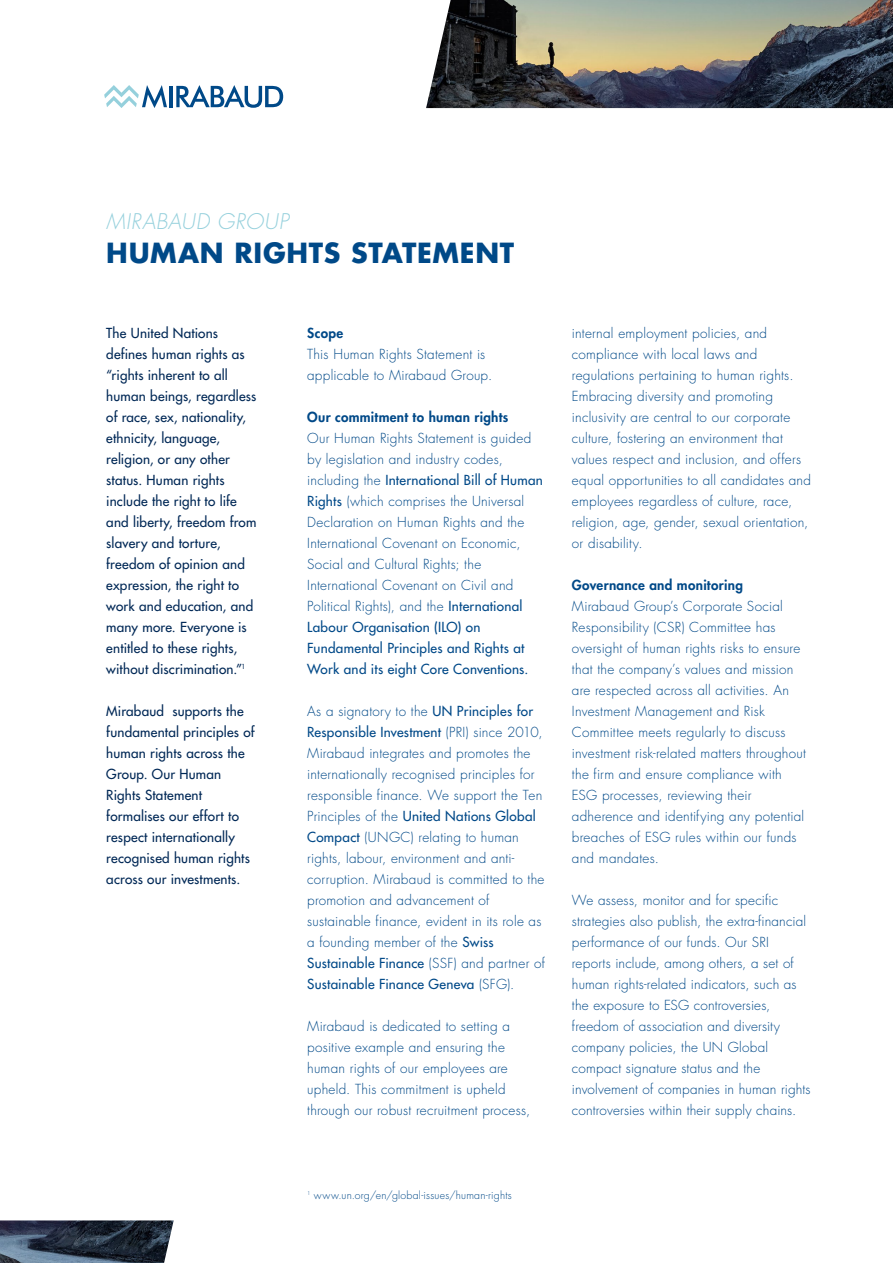
<style>
.page{position:relative;width:893px;height:1263px;background:#fff}
.page>*{position:absolute;margin:0;border:0;box-sizing:border-box;transform-origin:0 0}
.t1{font:700 27px "Futura Std";letter-spacing:.025em;color:#004988}
.t2{font:italic 300 21px "Futura Std";letter-spacing:.03em;color:#95d0dc}
.t3{font:300 13.5px/21px "Futura Std";letter-spacing:.015em;color:#004988}
.t4{font:500 13.5px/21px "Futura Std";letter-spacing:.015em;color:#002856}
.t5{font:800 13.5px "Futura Std";letter-spacing:.02em;color:#004988}
.t6{font:300 10.5px "Futura Std";letter-spacing:.02em;color:#004988}
.s1{font-weight:500}
</style>
<div class="page">
<img style="left:426px;top:0;width:467px;height:108px">
<img style="left:0;top:1220px;width:174px;height:43px">
<hr style="left:169px;top:86px;width:3px;height:21px;background:#004988">
<svg style="left:176px;top:85px;width:107px;height:23px"></svg>
<svg style="left:104px;top:85px;width:63px;height:23px"></svg>
<p class="t2" style="left:106px;top:208px;width:184px">MIRABAUD GROUP</p>
<p class="t1" style="left:106px;top:235px;width:409px">HUMAN RIGHTS STATEMENT</p>
<p class="t4" style="left:106px;top:322px;width:152px">The United Nations defines human rights as “rights inherent to all human beings, regardless of race, sex, nationality, ethnicity, language, religion, or any other status. Human rights include the right to life and liberty, freedom from slavery and torture, freedom of opinion and expression, the right to work and education, and many more. Everyone is entitled to these rights, without discrimination.”<sup>1</sup></p>
<p class="t4" style="left:106px;top:700px;width:150px">Mirabaud supports the fundamental principles of human rights across the<br>Group. Our Human<br>Rights Statement formalises our effort to respect internationally recognised human rights across our investments.</p>
<p class="t5" style="left:307px;top:324px;width:38px">Scope</p>
<p class="t3" style="left:307px;top:344px;width:186px">This Human Rights Statement is applicable to Mirabaud Group.</p>
<p class="t5" style="left:307px;top:408px;width:203px">Our commitment to human rights</p>
<p class="t3" style="left:307px;top:428px;width:237px">Our Human Rights Statement is guided by legislation and industry codes, including the <span class="s1">International Bill of Human Rights</span> (which comprises the Universal Declaration on Human Rights and the International Covenant on Economic, Social and Cultural Rights; the International Covenant on Civil and Political Rights), and the <span class="s1">International Labour Organisation (ILO) on Fundamental Principles and Rights at Work and its eight Core Conventions.</span></p>
<p class="t3" style="left:307px;top:701px;width:239px">As a signatory to the <span class="s1">UN Principles for Responsible Investment</span> (PRI) since 2010, Mirabaud integrates and promotes the internationally recognised principles for responsible finance. We support the Ten Principles of the <span class="s1">United Nations Global Compact</span> (UNGC) relating to human rights, labour, environment and anti&shy;corruption. Mirabaud is committed to the promotion and advancement of sustainable finance, evident in its role as a founding member of the <span class="s1">Swiss Sustainable Finance</span> (SSF) and partner of <span class="s1">Sustainable Finance Geneva</span> (SFG).</p>
<p class="t3" style="left:307px;top:1016px;width:225px">Mirabaud is dedicated to setting a positive example and ensuring the human rights of our employees are upheld. This commitment is upheld through our robust recruitment process,</p>
<p class="t3" style="left:572px;top:323px;width:241px">internal employment policies, and compliance with local laws and regulations pertaining to human rights.<br>Embracing diversity and promoting inclusivity are central to our corporate culture, fostering an environment that values respect and inclusion, and offers equal opportunities to all candidates and employees regardless of culture, race, religion, age, gender, sexual orientation, or disability.</p>
<p class="t5" style="left:572px;top:576px;width:173px">Governance and monitoring</p>
<p class="t3" style="left:572px;top:596px;width:235px">Mirabaud Group’s Corporate Social Responsibility (CSR) Committee has oversight of human rights risks to ensure that the company’s values and mission are respected across all activities. An Investment Management and Risk Committee meets regularly to discuss investment risk-related matters throughout the firm and ensure compliance with ESG processes, reviewing their adherence and identifying any potential breaches of ESG rules within our funds and mandates.</p>
<p class="t3" style="left:572px;top:890px;width:240px">We assess, monitor and for specific strategies also publish, the extra-financial performance of our funds. Our SRI reports include, among others, a set of human rights-related indicators, such as the exposure to ESG controversies, freedom of association and diversity company policies, the UN Global compact signature status and the involvement of companies in human rights controversies within their supply chains.</p>
<p class="t6" style="left:307px;top:1188px;width:206px"><sup>1</sup> www.un.org/en/global-issues/human-rights</p>
</div>
